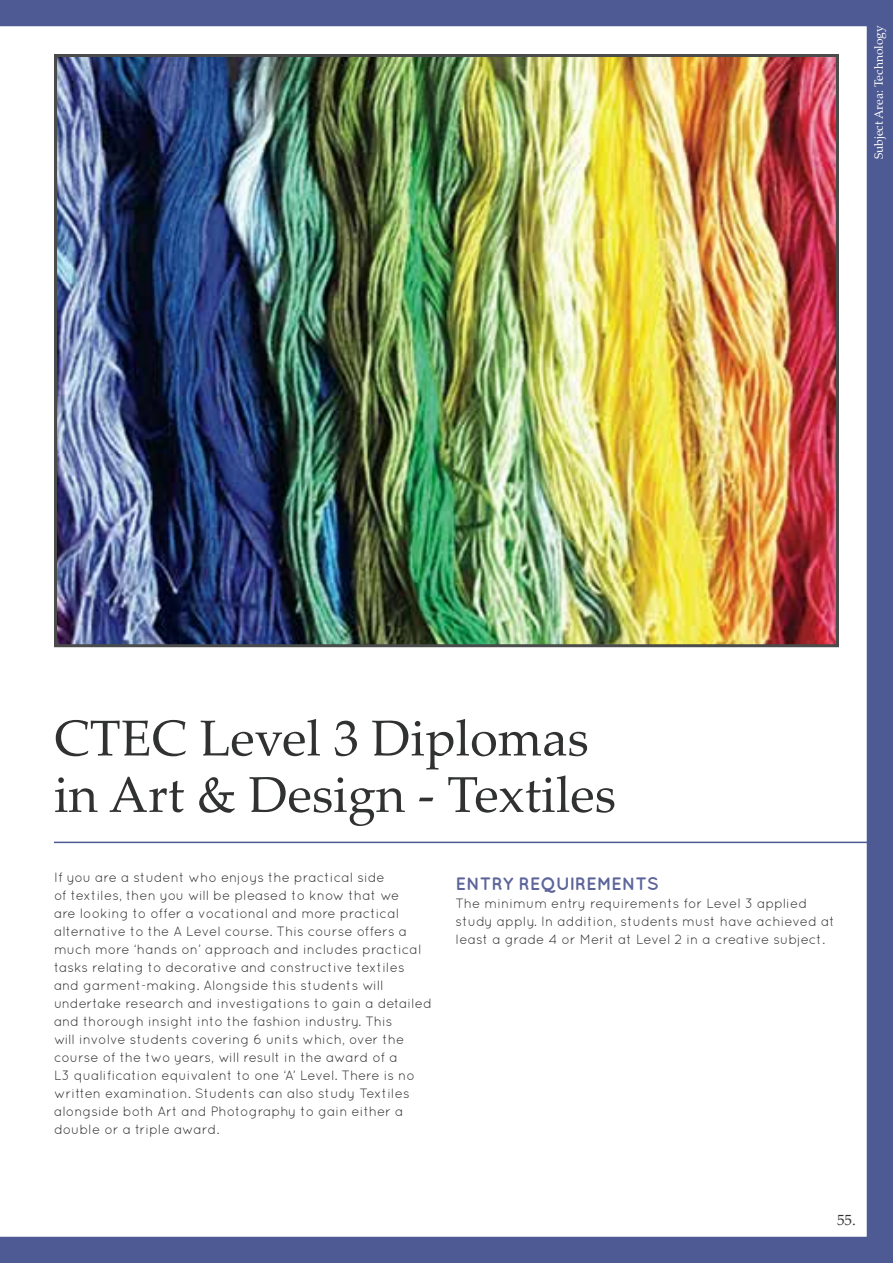
<style>
.page{position:relative;width:893px;height:1263px;background:#fff}
.page>*{position:absolute;margin:0;border:0;box-sizing:border-box;transform-origin:0 0}
.t1{font:50.4px/56.4px "Palatino Linotype";color:#303231}
.t2{font:700 18px "Quicksand";color:#5c649a}
.t3{font:15px "Palatino Linotype";color:#303231}
.t4{font:13.5px/18px "Quicksand";color:#303231}
.t5{font:12px "Palatino Linotype";color:#fff}
</style>
<div class="page">
<img style="left:0;top:0;width:893px;height:1263px">
<p class="t5" style="left:870px;top:159px;width:135px;rotate:-90deg">Subject Area: Technology</p>
<h1 class="t1" style="left:54px;top:708px;width:563px">CTEC Level 3 Diplomas in Art &amp; Design - Textiles</h1>
<p class="t4" style="left:54px;top:868px;width:380px">If you are a student who enjoys the practical side<br>of textiles, then you will be pleased to know that we<br>are looking to offer a vocational and more practical alternative to the A Level course. This course offers a much more ‘hands on’ approach and includes practical tasks relating to decorative and constructive textiles and garment-making. Alongside this students will undertake research and investigations to gain a detailed and thorough insight into the fashion industry. This<br>will involve students covering 6 units which, over the course of the two years, will result in the award of a<br>L3 qualification equivalent to one ‘A’ Level. There is no written examination. Students can also study Textiles alongside both Art and Photography to gain either a double or a triple award.</p>
<h2 class="t2" style="left:455px;top:873px;width:205px">ENTRY REQUIREMENTS</h2>
<p class="t4" style="left:455px;top:894px;width:381px">The minimum entry requirements for Level 3 applied study apply. In addition, students must have achieved at least a grade 4 or Merit at Level 2 in a creative subject.</p>
<p class="t3" style="left:837px;top:1209px;width:20px">55.</p>
</div>
